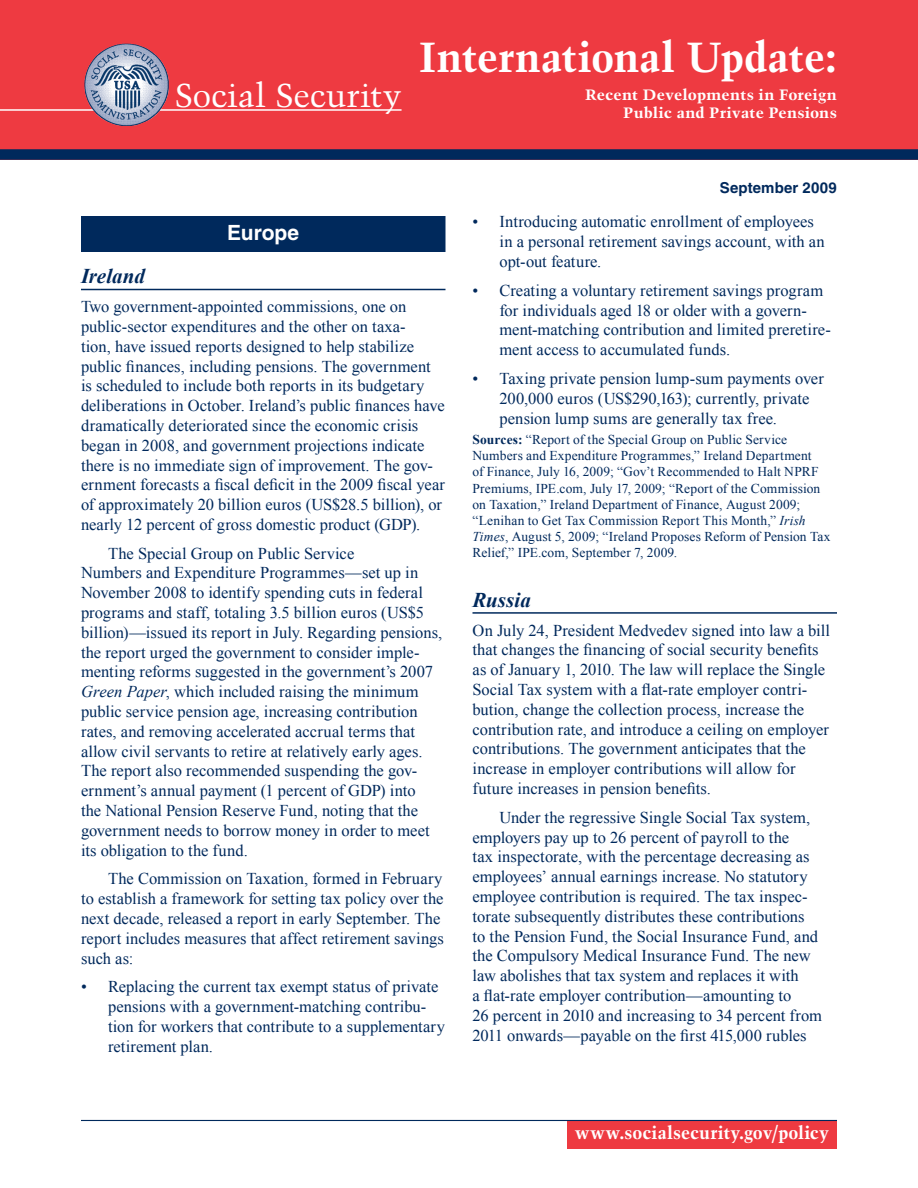
<style>
.page{position:relative;width:918px;height:1188px;background:#fff}
.page>*{position:absolute;margin:0;border:0;box-sizing:border-box;transform-origin:0 0}
.Front_Page_Title{font:700 42px "Trump Mediaeval";color:#fff}
.Front_Page_SS_Name_w{font:33px "Trump Mediaeval";letter-spacing:-.005em;color:#fff}
.Heading2{font:italic 700 21px "Times New Roman";color:#00295c}
.Heading1__Section{font:700 21px "Helvetica";letter-spacing:-.005em;color:#fff}
.Front_Page_URL{font:700 18px "Trump Mediaeval";letter-spacing:.005em;color:#fff}
.Para{font:16.5px/19.8px "Times New Roman";color:#00295c}
.ParaFirst{font:16.5px/19.8px "Times New Roman";color:#00295c}
.BulletList{font:16.5px/19.8px "Times New Roman";color:#00295c}
.Front_Page_Subtitle{font:700 15px/18px "Trump Mediaeval";letter-spacing:.005em;color:#fff;text-align:right;scale:1.1 1}
.Front_Page_Date{font:700 15px "Helvetica";letter-spacing:.01em;color:#00295c}
.Source{font:13.5px/16.2px "Times New Roman";letter-spacing:.01em;color:#00295c}
.s1{font-style:italic}
.s2{font-weight:700}
</style>
<div class="page">
<div style="left:0;top:0;width:918px;height:160px;background:#ee3a41"></div>
<div style="left:0;top:149px;width:918px;height:11px;background:#00295c"></div>
<hr style="left:0;top:109px;width:402px;height:2px;background:#fff">
<img style="left:84px;top:44px;width:85px;height:82px">
<div style="left:567px;top:1121px;width:270px;height:28px;background:#ee3a41"></div>
<hr style="left:81px;top:1120px;width:756px;height:1px;background:#00295c">
<div style="left:81px;top:216px;width:365px;height:36px;background:#00295c"></div>
<hr style="left:81px;top:289px;width:365px;height:1px;background:#00295c">
<hr style="left:472px;top:612px;width:365px;height:2px;background:#00295c">
<p class="Front_Page_SS_Name_w" style="left:175px;top:75px;width:228px">Social Security</p>
<p class="Front_Page_Title" style="left:420px;top:31px;width:419px">International Update:</p>
<p class="Front_Page_Subtitle" style="left:585px;top:86px;width:231px">Recent Developments in Foreign<br>Public and Private Pensions</p>
<p class="Front_Page_Date" style="left:720px;top:178px;width:119px">September 2009</p>
<p class="Heading1__Section" style="left:227px;top:220px;width:73px">Europe</p>
<p class="Heading2" style="left:81px;top:262px;width:65px">Ireland</p>
<p class="ParaFirst" style="left:81px;top:296px;width:366px">Two government-appointed commissions, one on public-sector expenditures and the other on taxa-<br>tion, have issued reports designed to help stabilize public finances, including pensions. The government is scheduled to include both reports in its budgetary deliberations in October. Ireland’s public finances have dramatically deteriorated since the economic crisis began in 2008, and government projections indicate there is no immediate sign of improvement. The gov&shy;ernment forecasts a fiscal deficit in the 2009 fiscal year of approximately 20 billion euros (US$28.5 billion), or nearly 12 percent of gross domestic product (GDP).</p>
<p class="Para" style="left:81px;top:543px;width:363px;text-indent:27px">The Special Group on Public Service<br>Numbers and Expenditure Programmes—set up in November 2008 to identify spending cuts in federal programs and staff, totaling 3.5 billion euros (US$5 billion)—issued its report in July. Regarding pensions, the report urged the government to consider imple&shy;menting reforms suggested in the government’s 2007<br><span class="s1">Green Paper</span>, which included raising the minimum public service pension age, increasing contribution rates, and removing accelerated accrual terms that allow civil servants to retire at relatively early ages.<br>The report also recommended suspending the gov&shy;ernment’s annual payment (1 percent of GDP) into<br>the National Pension Reserve Fund, noting that the government needs to borrow money in order to meet its obligation to the fund.</p>
<p class="Para" style="left:81px;top:869px;width:364px;text-indent:27px">The Commission on Taxation, formed in February to establish a framework for setting tax policy over the next decade, released a report in early September. The report includes measures that affect retirement savings such as:</p>
<p class="BulletList" style="left:108px;top:977px;width:338px;text-indent:-27px">• Replacing the current tax exempt status of private pensions with a government-matching contribu&shy;tion for workers that contribute to a supplementary retirement plan.</p>
<p class="BulletList" style="left:500px;top:212px;width:327px;text-indent:-27px">• Introducing automatic enrollment of employees in a personal retirement savings account, with an opt-out feature.</p>
<p class="BulletList" style="left:500px;top:280px;width:333px;text-indent:-27px">• Creating a voluntary retirement savings program for individuals aged 18 or older with a govern&shy;ment-matching contribution and limited preretire&shy;ment access to accumulated funds.</p>
<p class="BulletList" style="left:500px;top:368px;width:326px;text-indent:-27px">• Taxing private pension lump-sum payments over<br>200,000 euros (US$290,163); currently, private pension lump sums are generally tax free.</p>
<p class="Source" style="left:472px;top:431px;width:360px"><span class="s2">Sources:</span> “Report of the Special Group on Public Service Numbers and Expenditure Programmes,” Ireland Department<br>of Finance, July 16, 2009; “Gov’t Recommended to Halt NPRF Premiums, IPE.com, July 17, 2009; “Report of the Commission on Taxation,” Ireland Department of Finance, August 2009; “Lenihan to Get Tax Commission Report This Month,” <span class="s1">Irish Times</span>, August 5, 2009; “Ireland Proposes Reform of Pension Tax Relief,” IPE.com, September 7, 2009.</p>
<p class="Heading2" style="left:472px;top:585px;width:60px">Russia</p>
<p class="ParaFirst" style="left:472px;top:620px;width:359px">On July 24, President Medvedev signed into law a bill that changes the financing of social security benefits as of January 1, 2010. The law will replace the Single Social Tax system with a flat-rate employer contri&shy;bution, change the collection process, increase the contribution rate, and introduce a ceiling on employer contributions. The government anticipates that the increase in employer contributions will allow for future increases in pension benefits.</p>
<p class="Para" style="left:472px;top:807px;width:351px;text-indent:27px">Under the regressive Single Social Tax system, employers pay up to 26 percent of payroll to the<br>tax inspectorate, with the percentage decreasing as employees’ annual earnings increase. No statutory employee contribution is required. The tax inspec&shy;torate subsequently distributes these contributions<br>to the Pension Fund, the Social Insurance Fund, and the Compulsory Medical Insurance Fund. The new law abolishes that tax system and replaces it with<br>a flat-rate employer contribution—amounting to<br>26 percent in 2010 and increasing to 34 percent from 2011 onwards—payable on the first 415,000 rubles</p>
<p class="Front_Page_URL" style="left:575px;top:1121px;width:256px">www.socialsecurity.gov/policy</p>
</div>
